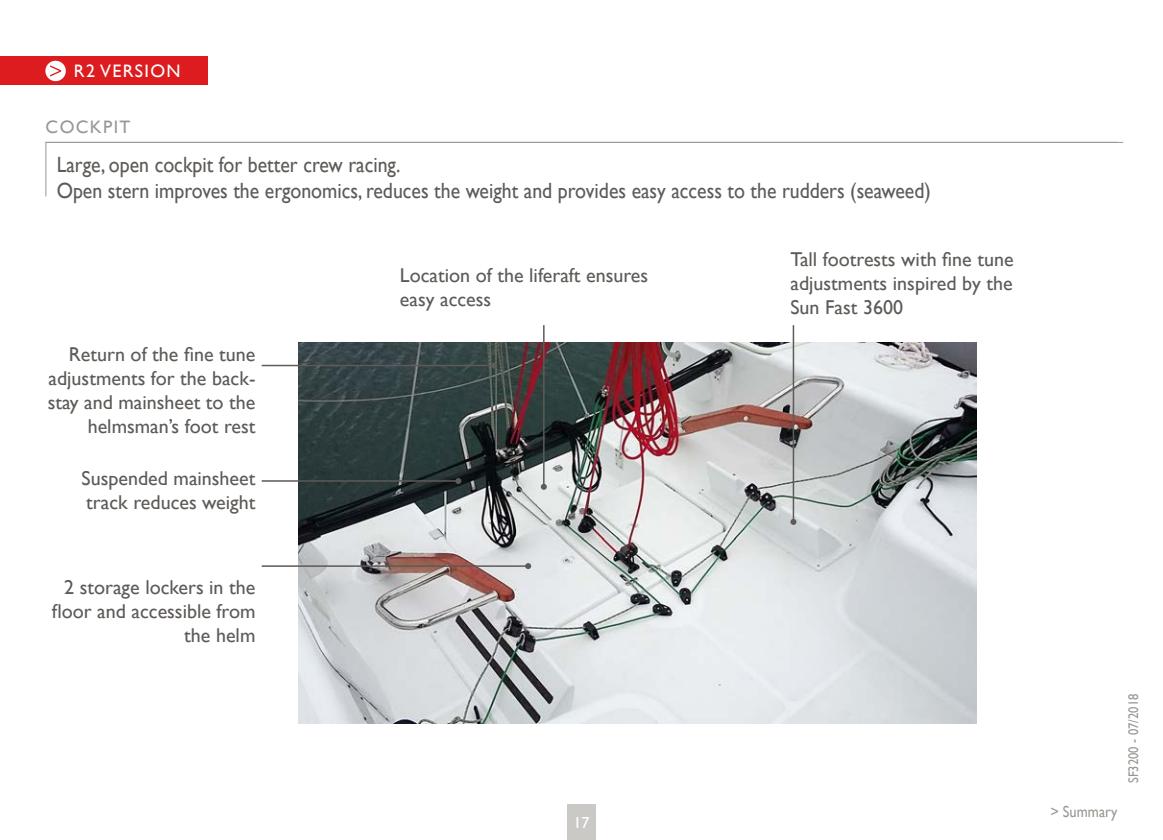
<style>
.page{position:relative;width:1163px;height:840px;background:#fff}
.page>*{position:absolute;margin:0;border:0;box-sizing:border-box;transform-origin:0 0}
.t1{font:22px/26.4px "Gill Sans";color:#5d5a57;scale:.9 1}
.t2{font:20px/24px "Gill Sans";color:#5d5a57}
.t3{font:18px "Gill Sans";letter-spacing:.075em;color:#fff}
.t4{font:18px "Gill Sans";letter-spacing:.075em;color:#9a9792}
.t5{font:16px "Gill Sans";color:#9a9792;scale:.9 1}
.t6{font:16px "Gill Sans";color:#fff}
.t7{font:14px "Gill Sans";color:#9a9792;scale:.9 1}
</style>
<div class="page">
<div style="left:567px;top:804px;width:28px;height:35px;background:#cbc9c6"></div>
<img style="left:298px;top:342px;width:678px;height:381px">
<hr style="left:792px;top:325px;width:2px;height:196px;background:#5d5a57">
<svg style="left:790px;top:518px;width:6px;height:6px"></svg>
<hr style="left:543px;top:325px;width:1px;height:161px;background:#5d5a57">
<svg style="left:540px;top:483px;width:6px;height:6px"></svg>
<hr style="left:262px;top:480px;width:196px;height:1px;background:#5d5a57">
<svg style="left:455px;top:477px;width:6px;height:6px"></svg>
<hr style="left:262px;top:364px;width:232px;height:2px;background:#5d5a57">
<svg style="left:491px;top:362px;width:6px;height:6px"></svg>
<hr style="left:262px;top:565px;width:266px;height:1px;background:#5d5a57">
<svg style="left:525px;top:562px;width:6px;height:6px"></svg>
<hr style="left:46px;top:142px;width:1077px;height:1px;background:#9a9792">
<svg style="left:45px;top:141px;width:1073px;height:56px"></svg>
<div style="left:0;top:57px;width:207px;height:28px;background:#dc1c1f"></div>
<div style="left:45px;top:61px;width:21px;height:20px;background:#fff;border-radius:50%"></div>
<svg style="left:50px;top:65px;width:11px;height:12px"></svg>
<p class="t3" style="left:74px;top:60px;width:108px">R2 VERSION</p>
<p class="t4" style="left:46px;top:116px;width:86px">COCKPIT</p>
<p class="t1" style="left:57px;top:151px;width:972px">Large, open cockpit for better crew racing.<br>Open stern improves the ergonomics, reduces the weight and provides easy access to the rudders (seaweed)</p>
<p class="t2" style="left:48px;top:341px;width:209px;text-align:right">Return of the fine tune adjustments for the back&shy;stay and mainsheet to the helmsman’s foot rest</p>
<p class="t2" style="left:81px;top:465px;width:175px">Suspended mainsheet track reduces weight</p>
<p class="t2" style="left:52px;top:575px;width:205px;text-align:right">2 storage lockers in the floor and accessible from the helm</p>
<p class="t2" style="left:400px;top:263px;width:250px">Location of the liferaft ensures easy access</p>
<p class="t2" style="left:790px;top:247px;width:225px;text-align:justify">Tall footrests with fine tune adjustments inspired by the Sun Fast 3600</p>
<p class="t6" style="left:573px;top:813px;width:17px">17</p>
<p class="t5" style="left:1050px;top:801px;width:76px">&gt; Summary</p>
<p class="t7" style="left:1124px;top:782px;width:101px;rotate:-90deg">SF3200 - 07/2018</p>
</div>
